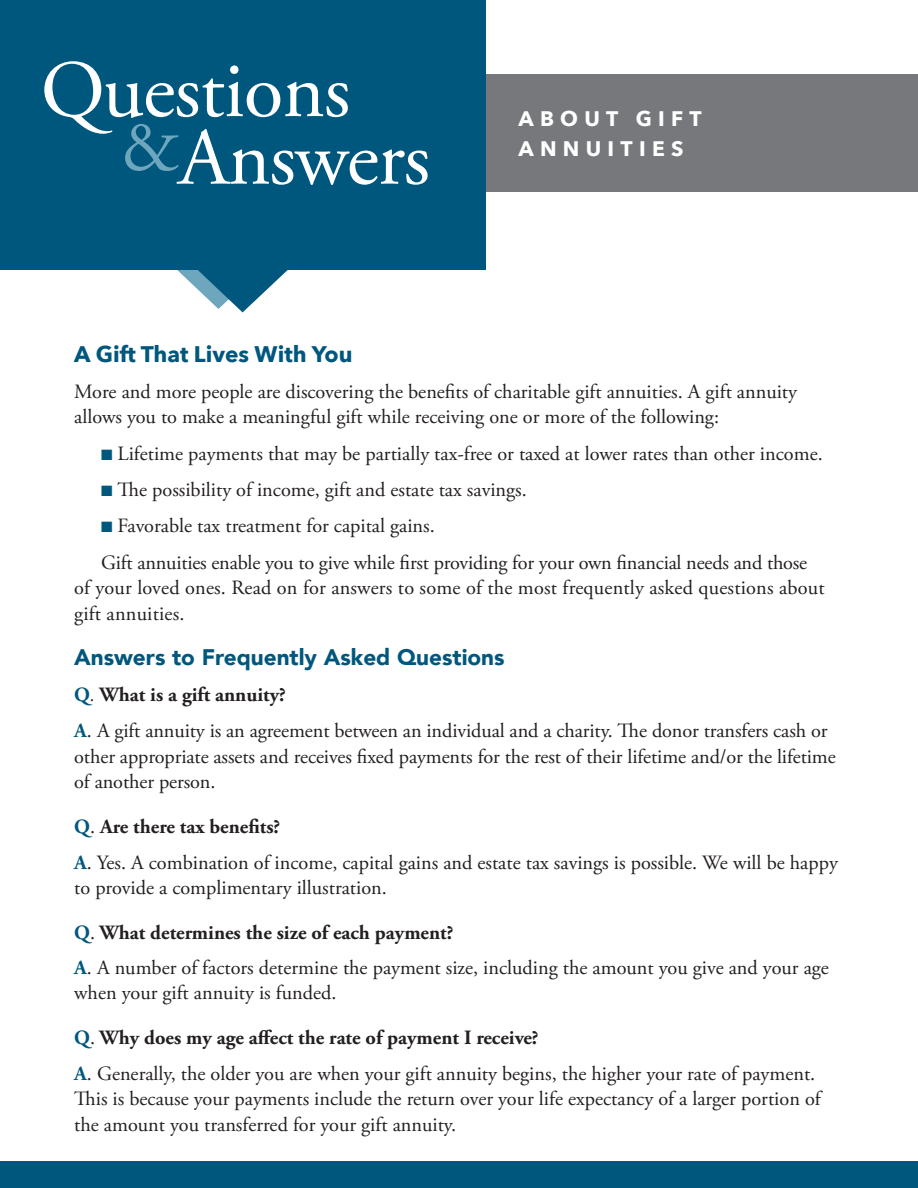
<style>
.page{position:relative;width:918px;height:1188px;background:#fff}
.page>*{position:absolute;margin:0;border:0;box-sizing:border-box;transform-origin:0 0}
.t1{font:81px "Adobe Garamond Pro";letter-spacing:-.01em;color:#fff}
.t2{font:72px "Adobe Garamond Pro";color:#6ea7bd}
.Head{font:900 22.5px "Avenir";color:#00577d}
.Head-2{font:700 22.5px "Avenir Next";color:#00577d}
.t3{font:700 21px/30px "Avenir Next";letter-spacing:.3em;color:#fff}
.Answers{font:20.25px/25.5px "Adobe Garamond Pro";color:#231f20}
.Answers-2{font:700 20.25px "Adobe Garamond Pro";color:#231f20}
.s1{color:#00577d}
.s2{font-weight:400;font-style:italic}
.s3{font-weight:700;color:#00577d}
.s4{font-weight:400}
</style>
<div class="page">
<div style="left:486px;top:75px;width:432px;height:117px;background:#76787b"></div>
<div style="left:0;top:0;width:486px;height:270px;background:#00577d"></div>
<svg style="left:177px;top:270px;width:111px;height:42px"></svg>
<div style="left:0;top:1161px;width:918px;height:27px;background:#00577d"></div>
<p class="t1" style="left:41px;top:42px;width:311px">Questions</p>
<p class="t2" style="left:121px;top:104px;width:60px">&amp;</p>
<p class="t1" style="left:179px;top:109px;width:253px">Answers</p>
<p class="t3" style="left:518px;top:103px;width:185px">ABOUT GIFT<br>ANNUITIES</p>
<p class="Head-2" style="left:74px;top:334px;width:280px">A Gift That Lives With You</p>
<p class="Answers" style="left:74px;top:379px;width:724px">More and more people are discovering the benefits of charitable gift annuities. A gift annuity allows you to make a meaningful gift while receiving one or more of the following:</p>
<p class="Answers" style="left:101px;top:441px;width:723px"><span class="s1">■</span> Lifetime payments that may be partially tax-free or taxed at lower rates than other income.</p>
<p class="Answers" style="left:101px;top:478px;width:427px"><span class="s1">■</span> The possibility of income, gift and estate tax savings.</p>
<p class="Answers" style="left:101px;top:514px;width:335px"><span class="s1">■</span> Favorable tax treatment for capital gains.</p>
<p class="Answers" style="left:74px;top:550px;width:752px;text-indent:27px">Gift annuities enable you to give while first providing for your own financial needs and those of your loved ones. Read on for answers to some of the most frequently asked questions about gift annuities.</p>
<p class="Head" style="left:74px;top:638px;width:432px">Answers to Frequently Asked Questions</p>
<p class="Answers-2" style="left:74px;top:683px;width:213px"><span class="s1">Q</span><span class="s2">.</span> What is a gift annuity?</p>
<p class="Answers" style="left:74px;top:719px;width:763px"><span class="s3">A</span>. A gift annuity is an agreement between an individual and a charity. The donor transfers cash or other appropriate assets and receives fixed payments for the rest of their lifetime and/or the lifetime of another person.</p>
<p class="Answers-2" style="left:74px;top:814px;width:208px"><span class="s1">Q</span><span class="s4">.</span> Are there tax benefits?</p>
<p class="Answers" style="left:74px;top:850px;width:765px"><span class="s3">A</span>. Yes. A combination of income, capital gains and estate tax savings is possible. We will be happy to provide a complimentary illustration.</p>
<p class="Answers-2" style="left:74px;top:921px;width:381px"><span class="s1">Q</span><span class="s4">.</span> What determines the size of each payment?</p>
<p class="Answers" style="left:74px;top:955px;width:756px"><span class="s3">A</span>. A number of factors determine the payment size, including the amount you give and your age when your gift annuity is funded.</p>
<p class="Answers-2" style="left:74px;top:1025px;width:466px"><span class="s1">Q</span><span class="s4">.</span> Why does my age affect the rate of payment I receive?</p>
<p class="Answers" style="left:74px;top:1062px;width:748px"><span class="s3">A</span>. Generally, the older you are when your gift annuity begins, the higher your rate of payment.<br>This is because your payments include the return over your life expectancy of a larger portion of the amount you transferred for your gift annuity.</p>
</div>
